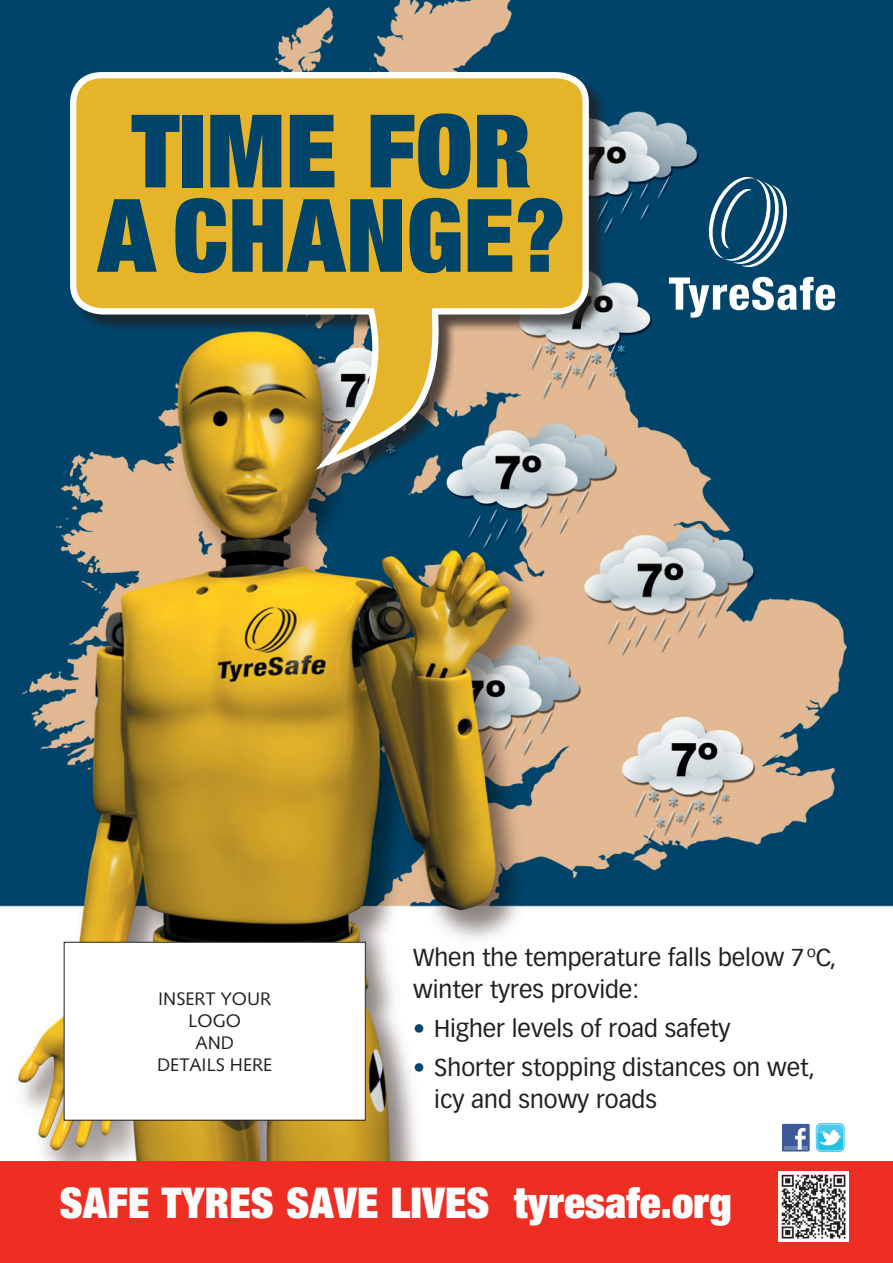
<style>
.page{position:relative;width:893px;height:1263px;background:#fff}
.page>*{position:absolute;margin:0;border:0;box-sizing:border-box;transform-origin:0 0}
.t1{font:900 expanded 101.55px/84.4px "Helvetica Neue";letter-spacing:.005em;color:#00446a;text-align:center}
.t2{font:900 expanded 42.45px "Helvetica Neue";letter-spacing:.005em;color:#fff}
.t3{font:24px/31.2px "Vectora LH";color:#231f20}
.t4{font:18.15px/21.8px "Syntax";color:#231f20;text-align:center}
.s1{color:#00446a}
</style>
<div class="page">
<img style="left:0;top:0;width:893px;height:1161px">
<div style="left:72px;top:74px;width:535px;height:413px;background:#231f20;opacity:.75"></div>
<svg style="left:67px;top:69px;width:525px;height:400px;background:#bea34b"></svg>
<div style="left:0;top:1161px;width:893px;height:102px;background:#ee2e22"></div>
<svg style="left:705px;top:173px;width:86px;height:98px;background:#306786"></svg>
<svg style="left:669px;top:277px;width:166px;height:41px"></svg>
<div style="left:782px;top:1124px;width:28px;height:27px;background:#3c5a9a;border-radius:2px"></div>
<svg style="left:784px;top:1146px;width:24px;height:3px"></svg>
<svg style="left:795px;top:1128px;width:11px;height:21px"></svg>
<svg style="left:816px;top:1123px;width:29px;height:29px"></svg>
<svg style="left:816px;top:1123px;width:29px;height:28px"></svg>
<img style="left:779px;top:1171px;width:70px;height:70px">
<div style="left:64px;top:942px;width:301px;height:178px;background:#fff"></div>
<div style="left:64px;top:942px;width:302px;height:178px;border:1px solid #231f20"></div>
<h1 class="t1" style="left:98px;top:107px;width:470px">TIME for<br>a CHANGE?</h1>
<p class="t4" style="left:157px;top:988px;width:117px">INSERT YOUR<br>LOGO<br>AND<br>DETAILS HERE</p>
<p class="t3" style="left:413px;top:942px;width:425px">When the temperature falls below 7ºC, winter tyres provide:</p>
<p class="t3" style="left:413px;top:1013px;width:319px"><span class="s1">•</span> Higher levels of road safety</p>
<p class="t3" style="left:434px;top:1052px;width:382px;text-indent:-21px"><span class="s1">•</span> Shorter stopping distances on wet, icy and snowy roads</p>
<h2 class="t2" style="left:60px;top:1175px;width:673px">SAFE TYRES SAVE LIVES tyresafe.org</h2>
</div>
